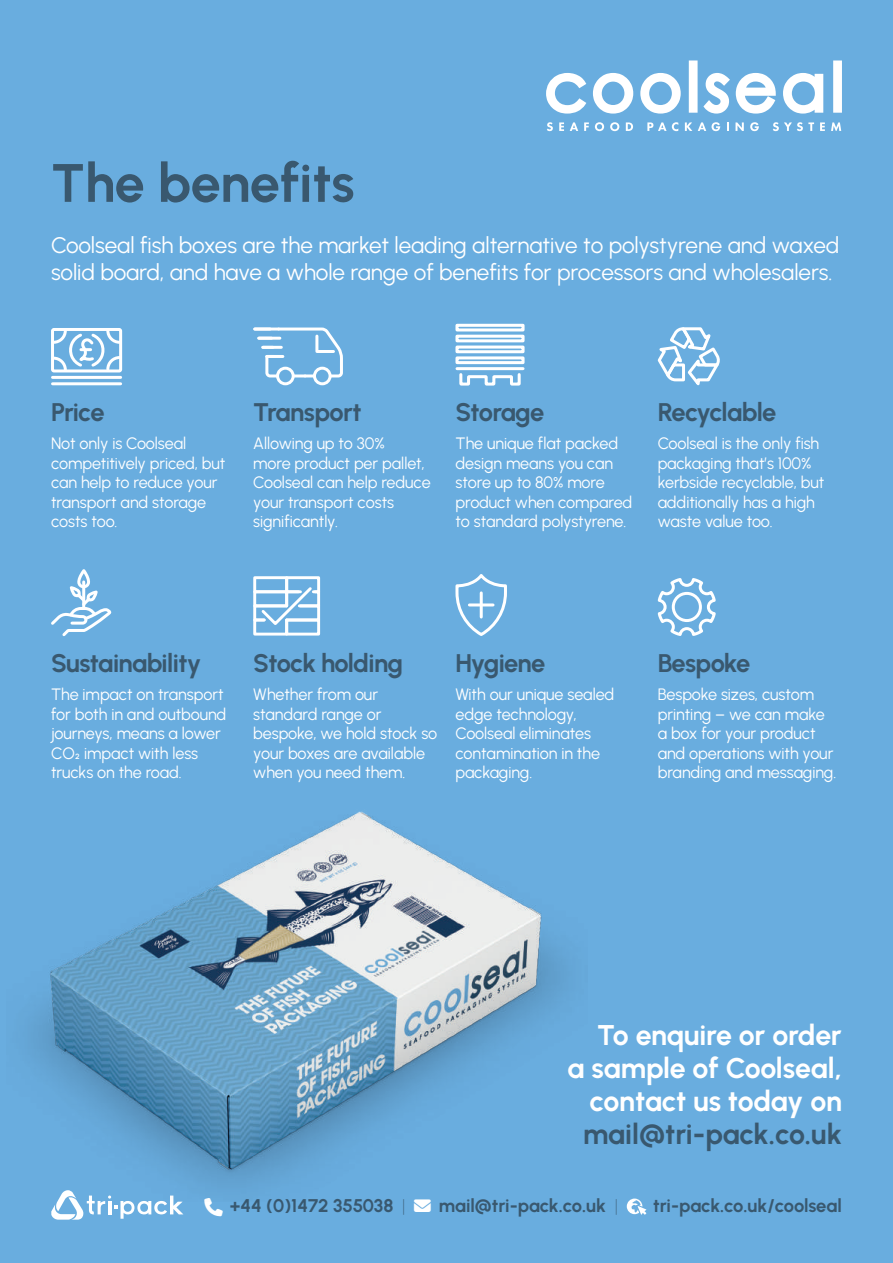
<style>
.page{position:relative;width:893px;height:1263px;background:#69addf}
.page>*{position:absolute;margin:0;border:0;box-sizing:border-box;transform-origin:0 0}
.t1{font:54px "Urbanist";letter-spacing:-.005em;color:#39586f}
.t2{font:28.5px/33px "Urbanist";letter-spacing:-.01em;color:#fff;text-align:right}
.t3{font:28.5px "Urbanist";letter-spacing:-.01em;color:#39586f}
.t4{font:25.5px "Urbanist";letter-spacing:-.03em;color:#39586f}
.t5{font:22.5px/27px "Urbanist";letter-spacing:-.005em;color:#fff}
.t6{font:18.45px "Urbanist";letter-spacing:-.01em;color:#39586f}
.t7{font:16.5px/19.5px "Urbanist";letter-spacing:-.005em;color:#fff}
.s1{color:#fff}
</style>
<div class="page">
<svg style="left:547px;top:122px;width:6px;height:9px"></svg>
<svg style="left:559px;top:122px;width:5px;height:9px"></svg>
<svg style="left:570px;top:122px;width:8px;height:9px"></svg>
<svg style="left:584px;top:122px;width:5px;height:9px"></svg>
<svg style="left:595px;top:122px;width:9px;height:9px"></svg>
<svg style="left:610px;top:122px;width:9px;height:9px"></svg>
<svg style="left:626px;top:122px;width:7px;height:9px"></svg>
<svg style="left:647px;top:122px;width:31px;height:9px"></svg>
<svg style="left:685px;top:122px;width:7px;height:9px"></svg>
<svg style="left:698px;top:122px;width:8px;height:9px"></svg>
<svg style="left:712px;top:122px;width:8px;height:9px"></svg>
<svg style="left:727px;top:122px;width:2px;height:9px"></svg>
<svg style="left:735px;top:122px;width:9px;height:9px"></svg>
<svg style="left:750px;top:122px;width:9px;height:9px"></svg>
<svg style="left:773px;top:122px;width:41px;height:9px"></svg>
<svg style="left:820px;top:122px;width:5px;height:9px"></svg>
<svg style="left:831px;top:122px;width:10px;height:9px"></svg>
<svg style="left:546px;top:73px;width:40px;height:41px"></svg>
<svg style="left:593px;top:73px;width:40px;height:41px"></svg>
<svg style="left:640px;top:73px;width:41px;height:41px"></svg>
<svg style="left:689px;top:60px;width:41px;height:54px"></svg>
<svg style="left:736px;top:73px;width:40px;height:41px"></svg>
<svg style="left:783px;top:73px;width:40px;height:41px"></svg>
<svg style="left:833px;top:60px;width:9px;height:53px"></svg>
<svg style="left:51px;top:1201px;width:132px;height:18px"></svg>
<svg style="left:627px;top:1198px;width:19px;height:17px"></svg>
<img style="left:28px;top:811px;width:542px;height:390px">
<svg style="left:51px;top:328px;width:71px;height:45px"></svg>
<hr style="left:53px;top:376px;width:68px;height:3px;background:#fff">
<hr style="left:53px;top:382px;width:68px;height:3px;background:#fff">
<div style="left:77px;top:569px;width:13px;height:19px;border:3px solid #fff;border-radius:5px"></div>
<hr style="left:82px;top:582px;width:3px;height:26px;background:#fff">
<svg style="left:51px;top:583px;width:60px;height:53px"></svg>
<div style="left:276px;top:367px;width:19px;height:18px;border:3px solid #fff;border-radius:50%"></div>
<div style="left:313px;top:367px;width:19px;height:18px;border:3px solid #fff;border-radius:50%"></div>
<svg style="left:255px;top:327px;width:88px;height:52px"></svg>
<hr style="left:255px;top:327px;width:24px;height:3px;background:#fff">
<svg style="left:253px;top:576px;width:67px;height:60px"></svg>
<hr style="left:457px;top:367px;width:66px;height:3px;background:#fff">
<svg style="left:459px;top:373px;width:62px;height:12px"></svg>
<div style="left:455px;top:356px;width:70px;height:8px;border:3px solid #fff"></div>
<div style="left:455px;top:346px;width:70px;height:7px;border:3px solid #fff"></div>
<div style="left:455px;top:335px;width:70px;height:7px;border:3px solid #fff"></div>
<div style="left:455px;top:324px;width:70px;height:7px;border:3px solid #fff"></div>
<svg style="left:455px;top:574px;width:52px;height:62px"></svg>
<hr style="left:480px;top:593px;width:3px;height:24px;background:#fff">
<hr style="left:469px;top:603px;width:24px;height:3px;background:#fff">
<svg style="left:658px;top:327px;width:62px;height:58px"></svg>
<svg style="left:658px;top:578px;width:58px;height:58px"></svg>
<div style="left:672px;top:592px;width:30px;height:30px;border:3px solid #fff;border-radius:50%"></div>
<svg style="left:205px;top:1197px;width:18px;height:4px"></svg>
<h1 class="t1" style="left:51px;top:148px;width:305px">The benefits</h1>
<h3 class="t5" style="left:51px;top:231px;width:790px">Coolseal fish boxes are the market leading alternative to polystyrene and waxed solid board, and have a whole range of benefits for processors and wholesalers.</h3>
<h3 class="t4" style="left:51px;top:395px;width:55px">Price</h3>
<p class="t7" style="left:51px;top:433px;width:176px">Not only is Coolseal competitively priced, but can help to reduce your transport and storage costs too.</p>
<h3 class="t4" style="left:253px;top:395px;width:110px">Transport</h3>
<p class="t7" style="left:253px;top:433px;width:179px">Allowing up to 30%<br>more product per pallet,<br>Coolseal can help reduce your transport costs significantly.</p>
<h3 class="t4" style="left:455px;top:395px;width:90px">Storage</h3>
<p class="t7" style="left:455px;top:433px;width:178px">The unique flat packed design means you can store up to 80% more product when compared to standard polystyrene.</p>
<h3 class="t4" style="left:658px;top:395px;width:120px">Recyclable</h3>
<p class="t7" style="left:658px;top:433px;width:168px">Coolseal is the only fish packaging that’s 100% kerbside recyclable, but additionally has a high waste value too.</p>
<h3 class="t4" style="left:51px;top:646px;width:152px">Sustainability</h3>
<p class="t7" style="left:51px;top:684px;width:177px">The impact on transport for both in and outbound journeys, means a lower<br>CO₂ impact with less trucks on the road.</p>
<h3 class="t4" style="left:253px;top:646px;width:151px">Stock holding</h3>
<p class="t7" style="left:253px;top:684px;width:186px">Whether from our standard range or bespoke, we hold stock so your boxes are available when you need them.</p>
<h3 class="t4" style="left:455px;top:646px;width:91px">Hygiene</h3>
<p class="t7" style="left:455px;top:684px;width:160px">With our unique sealed edge technology,<br>Coolseal eliminates contamination in the packaging.</p>
<h3 class="t4" style="left:658px;top:646px;width:94px">Bespoke</h3>
<p class="t7" style="left:658px;top:684px;width:180px">Bespoke sizes, custom printing – we can make a box for your product and operations with your branding and messaging.</p>
<h2 class="t2" style="left:568px;top:1018px;width:276px">To enquire or order<br>a sample of Coolseal, contact us today on</h2>
<h2 class="t3" style="left:583px;top:1115px;width:260px">mail@tri-pack.co.uk</h2>
<p class="t6" style="left:230px;top:1193px;width:390px">+44 (0)1472 355038 | <span class="s1">→</span> mail@tri-pack.co.uk |</p>
<p class="t6" style="left:653px;top:1193px;width:190px">tri-pack.co.uk/coolseal</p>
</div>
